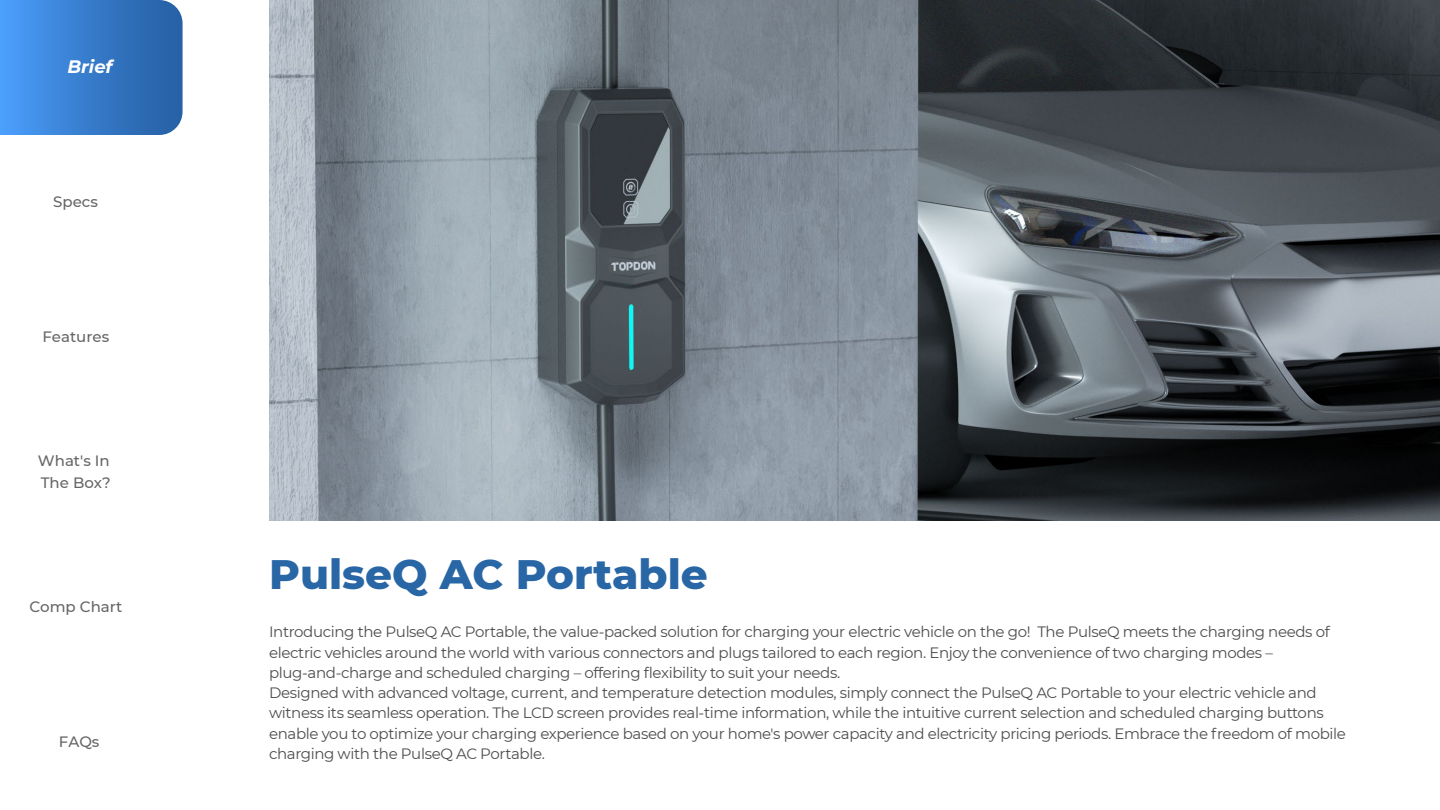
<style>
.page{position:relative;width:1440px;height:810px;background:#fff}
.page>*{position:absolute;margin:0;border:0;box-sizing:border-box;transform-origin:0 0}
.t1{font:800 42px "Montserrat";color:#2866a5}
.t2{font:italic 700 18px "Montserrat";color:#fff}
.t3{font:15px/20.2px "Montserrat";letter-spacing:-.025em;color:#4d4d4d}
.t4{font:500 15px/21.6px "Montserrat";color:#666}
</style>
<div class="page">
<svg style="left:0;top:0;width:183px;height:135px;background:#397ece"></svg>
<img style="left:269px;top:0;width:1171px;height:520px">
<p class="t2" style="left:67px;top:53px;width:47px">Brief</p>
<p class="t4" style="left:53px;top:190px;width:46px">Specs</p>
<p class="t4" style="left:42px;top:325px;width:68px">Features</p>
<p class="t4" style="left:38px;top:449px;width:74px">What's In<br>The Box?</p>
<p class="t4" style="left:29px;top:595px;width:94px">Comp Chart</p>
<p class="t4" style="left:59px;top:730px;width:42px">FAQs</p>
<h1 class="t1" style="left:269px;top:544px;width:440px">PulseQ AC Portable</h1>
<p class="t3" style="left:269px;top:621px;width:1078px">Introducing the PulseQ AC Portable, the value-packed solution for charging your electric vehicle on the go! The PulseQ meets the charging needs of electric vehicles around the world with various connectors and plugs tailored to each region. Enjoy the convenience of two charging modes – plug-and-charge and scheduled charging – offering flexibility to suit your needs.<br>Designed with advanced voltage, current, and temperature detection modules, simply connect the PulseQ AC Portable to your electric vehicle and witness its seamless operation. The LCD screen provides real-time information, while the intuitive current selection and scheduled charging buttons enable you to optimize your charging experience based on your home's power capacity and electricity pricing periods. Embrace the freedom of mobile charging with the PulseQ AC Portable.</p>
</div>
